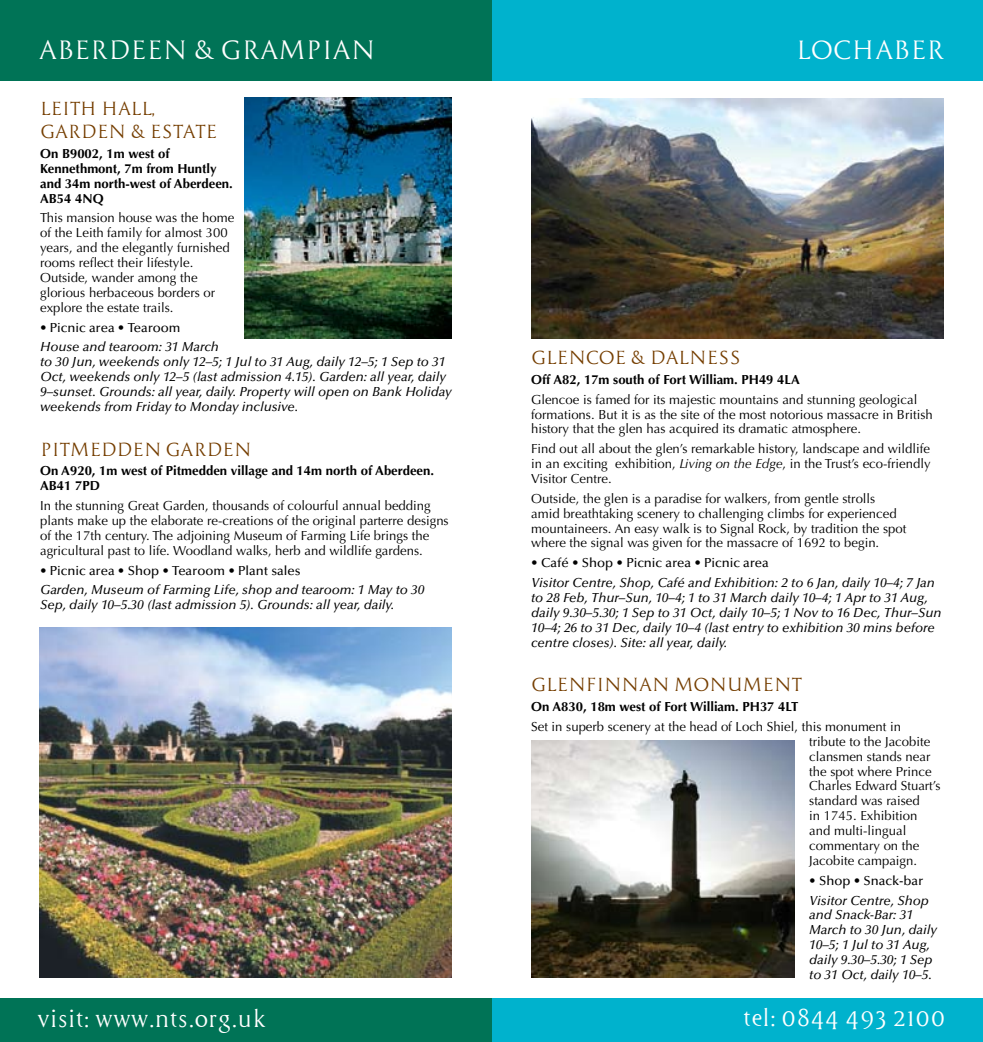
<style>
.page{position:relative;width:983px;height:1042px;background:#fff}
.page>*{position:absolute;margin:0;border:0;box-sizing:border-box;transform-origin:0 0}
.t1{font:24.5px "Cyan";color:#fff}
.t2{font:22.75px "Cyan";color:#fff}
.t3{font:17.5px/22.8px "Cyan";color:#753e00}
.t4{font:13.12px/14.9px "Optima";color:#000}
.t5{font:italic 500 13.12px/14.9px "Optima";color:#000}
.t6{font:700 13.12px/14.9px "Optima";color:#000}
.t7{font:500 13.12px "Optima";color:#000}
.s1{font-style:italic}
</style>
<div class="page">
<div style="left:491px;top:998px;width:491px;height:44px;background:#00b2cd"></div>
<div style="left:491px;top:0;width:491px;height:80px;background:#00b2cd"></div>
<div style="left:0;top:0;width:491px;height:80px;background:#007356"></div>
<img style="left:531px;top:99px;width:412px;height:240px">
<img style="left:531px;top:741px;width:263px;height:236px">
<img style="left:244px;top:97px;width:207px;height:242px">
<img style="left:40px;top:627px;width:411px;height:350px">
<div style="left:0;top:998px;width:491px;height:44px;background:#007356"></div>
<h1 class="t1" style="left:38px;top:35px;width:19px">ABERDEE</h1>
<h1 class="t1" style="left:162px;top:35px;width:214px">N &amp; GRAMPIAN</h1>
<h1 class="t1" style="left:796px;top:34px;width:114px">LOCHABER</h1>
<h3 class="t3" style="left:40px;top:98px;width:116px">LEITH H ALL,<br>GARDE</h3>
<h3 class="t3" style="left:108px;top:120px;width:107px">N &amp; ESTATE</h3>
<p class="t6" style="left:40px;top:146px;width:194px">On B9002, 1m west of<br>Kennethmont, 7m from Huntly and 34m north-west of Aberdeen.<br>AB54 4NQ</p>
<p class="t4" style="left:40px;top:211px;width:195px">This mansion house was the home of the Leith family for almost 300 years, and the elegantly furnished rooms reflect their lifestyle.<br>Outside, wander among the glorious herbaceous borders or explore the estate trails.</p>
<p class="t7" style="left:40px;top:320px;width:142px">• Picnic area • Tearoom</p>
<p class="t5" style="left:40px;top:340px;width:413px">House and tearoom: 31 March<br>to 30 Jun, weekends only 12–5; 1 Jul to 31 Aug, daily 12–5; 1 Sep to 31<br>Oct, weekends only 12–5 (last admission 4.15). Garden: all year, daily 9–sunset. Grounds: all year, daily. Property will open on Bank Holiday weekends from Friday to Monday inclusive.</p>
<h3 class="t3" style="left:40px;top:438px;width:63px">PITMEDDE</h3>
<h3 class="t3" style="left:144px;top:438px;width:63px">N GARDE</h3>
<h3 class="t3" style="left:233px;top:438px;width:19px">N</h3>
<p class="t6" style="left:40px;top:464px;width:395px">On A920, 1m west of Pitmedden village and 14m north of Aberdeen.<br>AB41 7PD</p>
<p class="t4" style="left:40px;top:498px;width:410px">In the stunning Great Garden, thousands of colourful annual bedding plants make up the elaborate re-creations of the original parterre designs of the 17th century. The adjoining Museum of Farming Life brings the agricultural past to life. Woodland walks, herb and wildlife gardens.</p>
<p class="t7" style="left:40px;top:563px;width:262px">• Picnic area • Shop • Tearoom • Plant sales</p>
<p class="t5" style="left:40px;top:583px;width:385px">Garden, Museum of Farming Life, shop and tearoom: 1 May to 30<br>Sep, daily 10–5.30 (last admission 5). Grounds: all year, daily.</p>
<h3 class="t3" style="left:531px;top:346px;width:148px">GLENCOE &amp; DALN</h3>
<h3 class="t3" style="left:706px;top:346px;width:35px">ESS</h3>
<p class="t6" style="left:531px;top:372px;width:270px">Off A82, 17m south of Fort William. PH49 4LA</p>
<p class="t4" style="left:531px;top:392px;width:403px">Glencoe is famed for its majestic mountains and stunning geological formations. But it is as the site of the most notorious massacre in British history that the glen has acquired its dramatic atmosphere.</p>
<p class="t4" style="left:531px;top:441px;width:401px;text-align:justify">Find out all about the glen’s remarkable history, landscape and wildlife in an exciting exhibition, <span class="s1">Living on the Edge</span>, in the Trust’s eco-friendly Visitor Centre.</p>
<p class="t4" style="left:531px;top:491px;width:377px">Outside, the glen is a paradise for walkers, from gentle strolls amid breathtaking scenery to challenging climbs for experienced mountaineers. An easy walk is to Signal Rock, by tradition the spot where the signal was given for the massacre of 1692 to begin.</p>
<p class="t7" style="left:531px;top:555px;width:239px">• Café • Shop • Picnic area • Picnic area</p>
<p class="t5" style="left:531px;top:575px;width:411px">Visitor Centre, Shop, Café and Exhibition: 2 to 6 Jan, daily 10–4; 7 Jan to 28 Feb, Thur–Sun, 10–4; 1 to 31 March daily 10–4; 1 Apr to 31 Aug, daily 9.30–5.30; 1 Sep to 31 Oct, daily 10–5; 1 Nov to 16 Dec, Thur–Sun 10–4; 26 to 31 Dec, daily 10–4 (last entry to exhibition 30 mins before centre closes). Site: all year, daily.</p>
<h3 class="t3" style="left:531px;top:673px;width:272px">GLENFI NNAN MONUMENT</h3>
<p class="t6" style="left:531px;top:699px;width:269px">On A830, 18m west of Fort William. PH37 4LT</p>
<p class="t4" style="left:809px;top:719px;width:133px;text-indent:-278px">Set in superb scenery at the head of Loch Shiel, this monument in tribute to the Jacobite clansmen stands near the spot where Prince<br>Charles Edward Stuart’s standard was raised<br>in 1745. Exhibition and multi-lingual commentary on the<br>Jacobite campaign.</p>
<p class="t7" style="left:809px;top:873px;width:115px">• Shop • Snack-bar</p>
<p class="t5" style="left:809px;top:893px;width:129px">Visitor Centre, Shop and Snack-Bar: 31<br>March to 30 Jun, daily<br>10–5; 1 Jul to 31 Aug, daily 9.30–5.30; 1 Sep to 31 Oct, daily 10–5.</p>
<h2 class="t2" style="left:38px;top:1004px;width:229px">VISIT: WWW.NTS.ORG.UK</h2>
<h2 class="t2" style="left:743px;top:1003px;width:204px">TEL: 0844 493 2100</h2>
</div>
